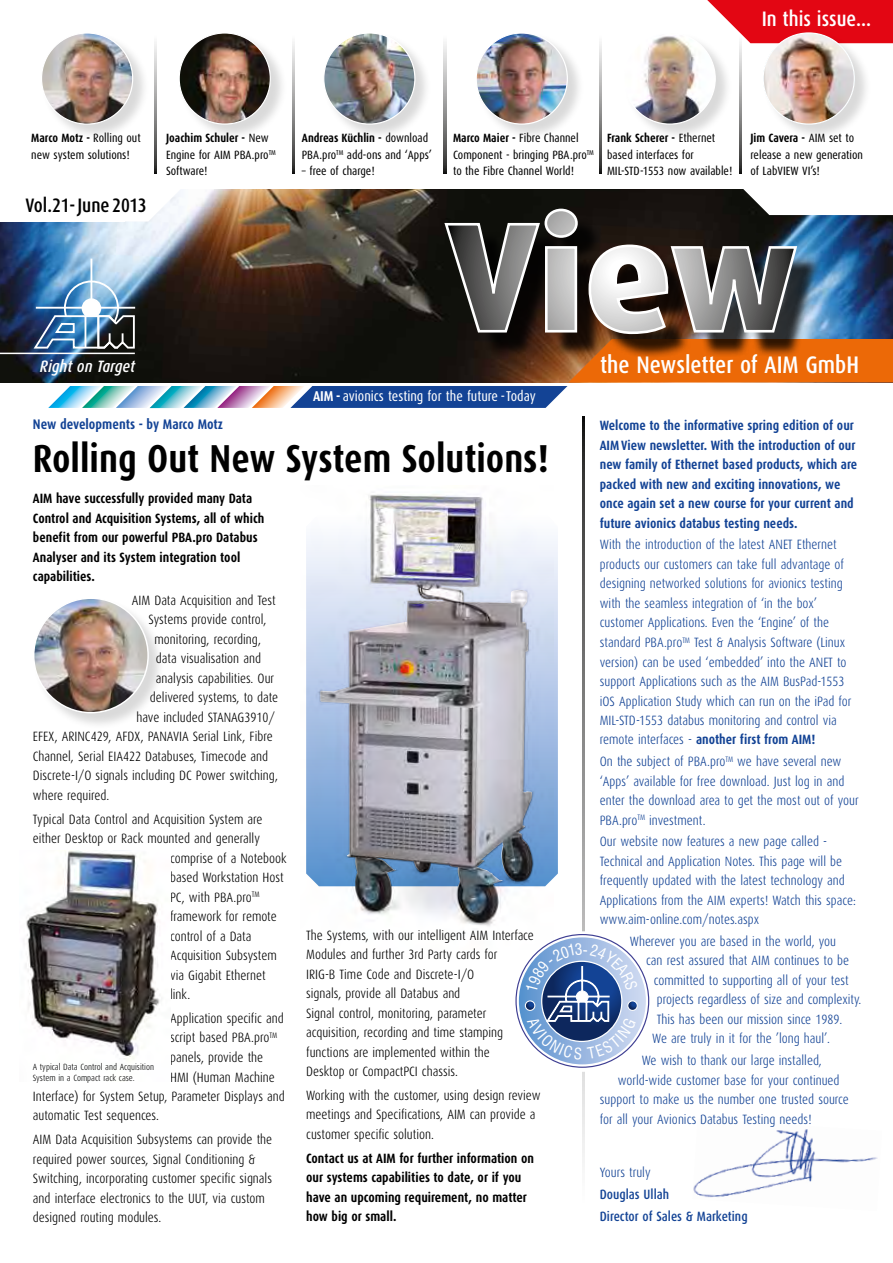
<style>
.page{position:relative;width:893px;height:1263px;background:#fff}
.page>*{position:absolute;margin:0;border:0;box-sizing:border-box;transform-origin:0 0}
.t1{font:700 39px "Dax Condensed";color:#000}
.t2{font:500 24px "Dax Condensed";color:#fff}
.t3{font:500 21px "Dax Condensed";color:#fff}
.t4{font:500 19.5px "Dax Condensed";color:#000}
.t5{font:italic 500 16.5px "Dax Condensed";color:#fff}
.t6{font:14.25px "Dax Condensed";color:#fff}
.t7{font:700 13.8px "Dax Condensed";color:#134395}
.t8{font:300 13.5px/19.5px "Dax Condensed";color:#000}
.t9{font:300 13.5px/19.5px "Dax Condensed";color:#134395}
.t10{font:700 13.5px/19.5px "Dax Condensed";color:#000}
.t11{font:700 13.5px/19.5px "Dax Condensed";color:#134395}
.t12{font:500 13.5px/21.6px "Dax Condensed";color:#134395}
.t13{font:12px/16.5px "Dax Condensed";color:#000}
.t14{font:300 9px/10.5px "Dax Condensed";color:#000}
.s1{font-weight:700}
</style>
<div class="page">
<div style="left:323px;top:33px;width:109px;height:108px;background:#000;opacity:.15"></div>
<img style="left:324px;top:33px;width:91px;height:91px;border-radius:46px">
<svg style="left:583px;top:416px;width:2px;height:747px"></svg>
<img style="left:693px;top:1129px;width:185px;height:69px">
<img style="left:0;top:189px;width:893px;height:219px">
<hr style="left:36px;top:307px;width:99px;height:2px;background:#fff">
<hr style="left:91px;top:259px;width:1px;height:48px;background:#fff">
<img style="left:25px;top:850px;width:135px;height:209px">
<svg style="left:707px;top:0;width:186px;height:43px;background:#e51f2a"></svg>
<svg style="left:154px;top:42px;width:2px;height:132px"></svg>
<svg style="left:292px;top:42px;width:2px;height:132px"></svg>
<svg style="left:444px;top:42px;width:2px;height:132px"></svg>
<svg style="left:600px;top:42px;width:2px;height:132px"></svg>
<div style="left:41px;top:33px;width:109px;height:108px;background:#000;opacity:.15"></div>
<img style="left:42px;top:33px;width:91px;height:91px;border-radius:46px">
<div style="left:763px;top:33px;width:108px;height:108px;background:#000;opacity:.15"></div>
<img style="left:763px;top:33px;width:91px;height:91px;border-radius:46px">
<svg style="left:739px;top:25px;width:2px;height:149px"></svg>
<div style="left:624px;top:33px;width:108px;height:108px;background:#000;opacity:.15"></div>
<img style="left:624px;top:33px;width:91px;height:91px;border-radius:46px">
<div style="left:179px;top:33px;width:108px;height:108px;background:#000;opacity:.15"></div>
<img style="left:179px;top:33px;width:91px;height:91px;border-radius:46px">
<div style="left:476px;top:33px;width:108px;height:108px;background:#000;opacity:.15"></div>
<img style="left:476px;top:33px;width:91px;height:91px;border-radius:46px">
<div style="left:33px;top:598px;width:133px;height:132px;background:#000;opacity:.15"></div>
<img style="left:34px;top:598px;width:114px;height:114px;border-radius:56px">
<div style="left:33px;top:597px;width:116px;height:116px;border:2px solid #fff;border-radius:50%"></div>
<img style="left:306px;top:494px;width:248px;height:432px">
<img style="left:320px;top:496px;width:213px;height:429px">
<svg style="left:515px;top:933px;width:135px;height:135px"></svg>
<h3 class="t3" style="left:762px;top:8px;width:111px">In this issue...</h3>
<p class="t13" style="left:31px;top:130px;width:111px"><span class="s1">Marco Motz -</span> Rolling out new system solutions!</p>
<p class="t13" style="left:750px;top:130px;width:114px"><span class="s1">Jim Cavera -</span> AIM set to release a new generation of LabVIEW VI’s!</p>
<p class="t13" style="left:166px;top:130px;width:111px"><span class="s1">Joachim Schuler -</span> New<br>Engine for AIM PBA.pro<sup>TM<br></sup>Software!</p>
<p class="t13" style="left:302px;top:130px;width:132px"><span class="s1">Andreas Küchlin -</span> download<br>PBA.pro<sup>TM</sup> add-ons and ‘Apps’</p>
<p class="t13" style="left:453px;top:130px;width:142px"><span class="s1">Marco Maier -</span> Fibre Channel<br>Component - bringing PBA.pro<sup>TM </sup>to the Fibre Channel World!</p>
<p class="t13" style="left:607px;top:130px;width:127px"><span class="s1">Frank Scherer -</span> Ethernet based interfaces for<br>MIL-STD-1553 now available!</p>
<p class="t13" style="left:302px;top:163px;width:74px">– free of charge!</p>
<h3 class="t4" style="left:26px;top:194px;width:122px">Vol.21-June 2013</h3>
<p class="t5" style="left:40px;top:357px;width:97px">Right on Target</p>
<p class="t7" style="left:33px;top:416px;width:192px">New developments - by Marco Motz</p>
<p class="t6" style="left:313px;top:388px;width:224px"><span class="s1">AIM -</span> avionics testing for the future - Today</p>
<h1 class="t1" style="left:33px;top:437px;width:517px">Rolling Out New System Solutions!</h1>
<p class="t10" style="left:33px;top:489px;width:233px">AIM have successfully provided many Data Control and Acquisition Systems, all of which benefit from our powerful PBA.pro Databus Analyser and its System integration tool capabilities.</p>
<p class="t8" style="left:132px;top:591px;width:145px">AIM Data Acquisition and Test</p>
<p class="t8" style="left:148px;top:610px;width:120px">Systems provide control,</p>
<p class="t8" style="left:154px;top:630px;width:108px">monitoring, recording,</p>
<p class="t8" style="left:156px;top:649px;width:107px">data visualisation and</p>
<p class="t8" style="left:156px;top:669px;width:120px">analysis capabilities. Our</p>
<p class="t8" style="left:150px;top:688px;width:130px">delivered systems, to date</p>
<p class="t8" style="left:136px;top:708px;width:140px">have included STANAG3910/</p>
<p class="t8" style="left:33px;top:727px;width:241px">EFEX, ARINC429, AFDX, PANAVIA Serial Link, Fibre</p>
<p class="t8" style="left:33px;top:747px;width:237px">Channel, Serial EIA422 Databuses, Timecode and</p>
<p class="t8" style="left:33px;top:766px;width:247px">Discrete-I/O signals including DC Power switching,</p>
<p class="t8" style="left:33px;top:786px;width:78px">where required.</p>
<p class="t8" style="left:33px;top:809px;width:231px">Typical Data Control and Acquisition System are</p>
<p class="t8" style="left:33px;top:829px;width:229px">either Desktop or Rack mounted and generally</p>
<p class="t8" style="left:170px;top:848px;width:118px">comprise of a Notebook</p>
<p class="t8" style="left:170px;top:868px;width:115px">based Workstation Host</p>
<p class="t8" style="left:170px;top:887px;width:91px">PC, with PBA.pro<sup>TM</sup></p>
<p class="t8" style="left:170px;top:907px;width:108px">framework for remote</p>
<p class="t8" style="left:170px;top:926px;width:83px">control of a Data</p>
<p class="t8" style="left:170px;top:946px;width:108px">Acquisition Subsystem</p>
<p class="t8" style="left:170px;top:965px;width:97px">via Gigabit Ethernet</p>
<p class="t8" style="left:170px;top:985px;width:22px">link.</p>
<p class="t8" style="left:170px;top:1009px;width:115px">Application specific and</p>
<p class="t8" style="left:170px;top:1028px;width:109px">script based PBA.pro<sup>TM</sup></p>
<p class="t8" style="left:170px;top:1048px;width:95px">panels, provide the</p>
<p class="t8" style="left:170px;top:1067px;width:106px">HMI (Human Machine</p>
<p class="t8" style="left:33px;top:1087px;width:253px">Interface) for System Setup, Parameter Displays and</p>
<p class="t8" style="left:33px;top:1106px;width:128px">automatic Test sequences.</p>
<p class="t8" style="left:33px;top:1130px;width:241px">AIM Data Acquisition Subsystems can provide the required power sources, Signal Conditioning &amp; Switching, incorporating customer specific signals and interface electronics to the UUT, via custom designed routing modules.</p>
<p class="t8" style="left:306px;top:925px;width:229px">The Systems, with our intelligent AIM Interface Modules and further 3rd Party cards for<br>IRIG-B Time Code and Discrete-I/O<br>signals, provide all Databus and<br>Signal control, monitoring, parameter acquisition, recording and time stamping functions are implemented within the<br>Desktop or CompactPCI chassis.</p>
<p class="t8" style="left:306px;top:1085px;width:236px">Working with the customer, using design review meetings and Specifications, AIM can provide a customer specific solution.</p>
<p class="t10" style="left:306px;top:1148px;width:229px">Contact us at AIM for further information on our systems capabilities to date, or if you have an upcoming requirement, no matter how big or small.</p>
<p class="t14" style="left:33px;top:1062px;width:123px">A typical Data Control and Acquisition<br>System in a Compact rack case.</p>
<h2 class="t2" style="left:600px;top:351px;width:260px">the Newsletter of AIM GmbH</h2>
<p class="t11" style="left:600px;top:416px;width:259px">Welcome to the informative spring edition of our AIM View newsletter. With the introduction of our new family of Ethernet based products, which are packed with new and exciting innovations, we once again set a new course for your current and future avionics databus testing needs.</p>
<p class="t9" style="left:600px;top:535px;width:253px">With the introduction of the latest ANET Ethernet products our customers can take full advantage of designing networked solutions for avionics testing with the seamless integration of ‘in the box’ customer Applications. Even the ‘Engine’ of the standard PBA.pro<sup>TM</sup> Test &amp; Analysis Software (Linux version) can be used ‘embedded’ into the ANET to support Applications such as the AIM BusPad-1553 iOS Application Study which can run on the iPad for MIL-STD-1553 databus monitoring and control via remote interfaces - <span class="s1">another first from AIM!</span></p>
<p class="t9" style="left:600px;top:752px;width:260px">On the subject of PBA.pro<sup>TM</sup> we have several new ‘Apps’ available for free download. Just log in and enter the download area to get the most out of your PBA.pro<sup>TM</sup> investment.</p>
<p class="t9" style="left:600px;top:832px;width:258px">Our website now features a new page called - Technical and Application Notes. This page will be frequently updated with the latest technology and Applications from the AIM experts! Watch this space: www.aim-online.com/notes.aspx</p>
<p class="t9" style="left:630px;top:932px;width:208px">Wherever you are based in the world, you</p>
<p class="t9" style="left:646px;top:951px;width:204px">can rest assured that AIM continues to be</p>
<p class="t9" style="left:654px;top:971px;width:196px">committed to supporting all of your test</p>
<p class="t9" style="left:657px;top:990px;width:206px">projects regardless of size and complexity.</p>
<p class="t9" style="left:657px;top:1010px;width:187px">This has been our mission since 1989.</p>
<p class="t9" style="left:652px;top:1029px;width:179px">We are truly in it for the ’long haul’.</p>
<p class="t9" style="left:642px;top:1051px;width:182px">We wish to thank our large installed,</p>
<p class="t9" style="left:618px;top:1070px;width:223px">world-wide customer base for your continued</p>
<p class="t9" style="left:600px;top:1090px;width:251px">support to make us the number one trusted source</p>
<p class="t9" style="left:600px;top:1109px;width:213px">for all your Avionics Databus Testing needs!</p>
<p class="t9" style="left:600px;top:1163px;width:52px">Yours truly</p>
<p class="t12" style="left:600px;top:1184px;width:149px">Douglas Ullah<br>Director of Sales &amp; Marketing</p>
</div>
